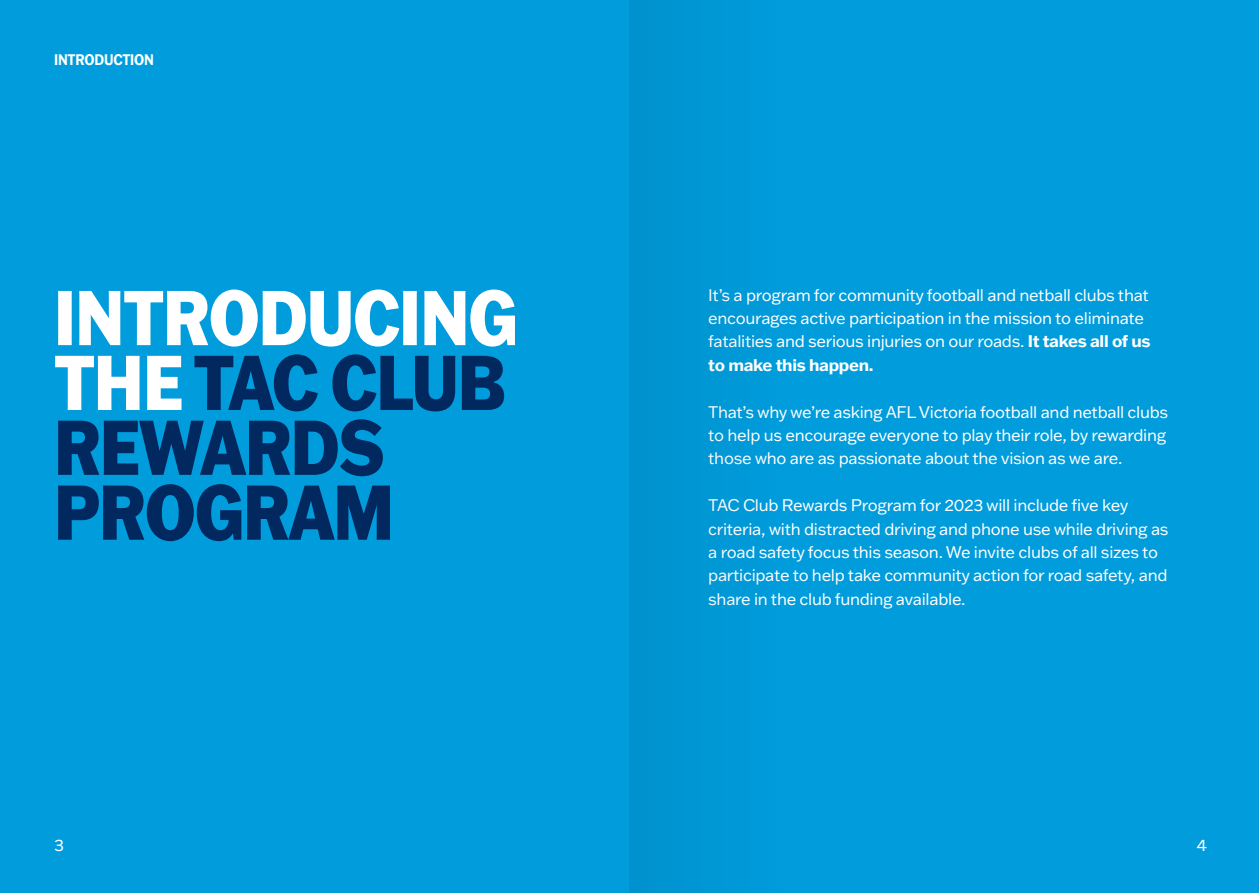
<style>
.page{position:relative;width:1259px;height:893px;background:#019cdc}
.page>*{position:absolute;margin:0;border:0;box-sizing:border-box;transform-origin:0 0}
.t1{font:800 75.75px/64.8px "Franklin Gothic ATF";letter-spacing:-.02em;color:#01285f;scale:.86 1}
.t2{font:16.5px/23.4px "Franklin Gothic ATF";letter-spacing:-.02em;color:#fff}
.t3{font:700 15px "Franklin Gothic ATF";letter-spacing:-.02em;color:#fff;scale:.86 1}
.s1{color:#fff}
.s2{font-weight:700}
</style>
<div class="page">
<p class="t3" style="left:54px;top:50px;width:118px">INTRODUCTION</p>
<h1 class="t1" style="left:54px;top:283px;width:541px"><span class="s1">INTRODUCING<br>THE</span> TAC CLUB<br>REWARDS<br>PROGRAM</h1>
<p class="t2" style="left:708px;top:283px;width:444px">It’s a program for community football and netball clubs that encourages active participation in the mission to eliminate fatalities and serious injuries on our roads. <span class="s2">It takes all of us to make this happen.</span></p>
<p class="t2" style="left:708px;top:400px;width:461px">That’s why we’re asking AFL Victoria football and netball clubs to help us encourage everyone to play their role, by rewarding those who are as passionate about the vision as we are.</p>
<p class="t2" style="left:708px;top:493px;width:462px">TAC Club Rewards Program for 2023 will include five key criteria, with distracted driving and phone use while driving as a road safety focus this season. We invite clubs of all sizes to participate to help take community action for road safety, and share in the club funding available.</p>
<p class="t2" style="left:54px;top:833px;width:11px">3</p>
<p class="t2" style="left:1196px;top:833px;width:12px">4</p>
</div>
